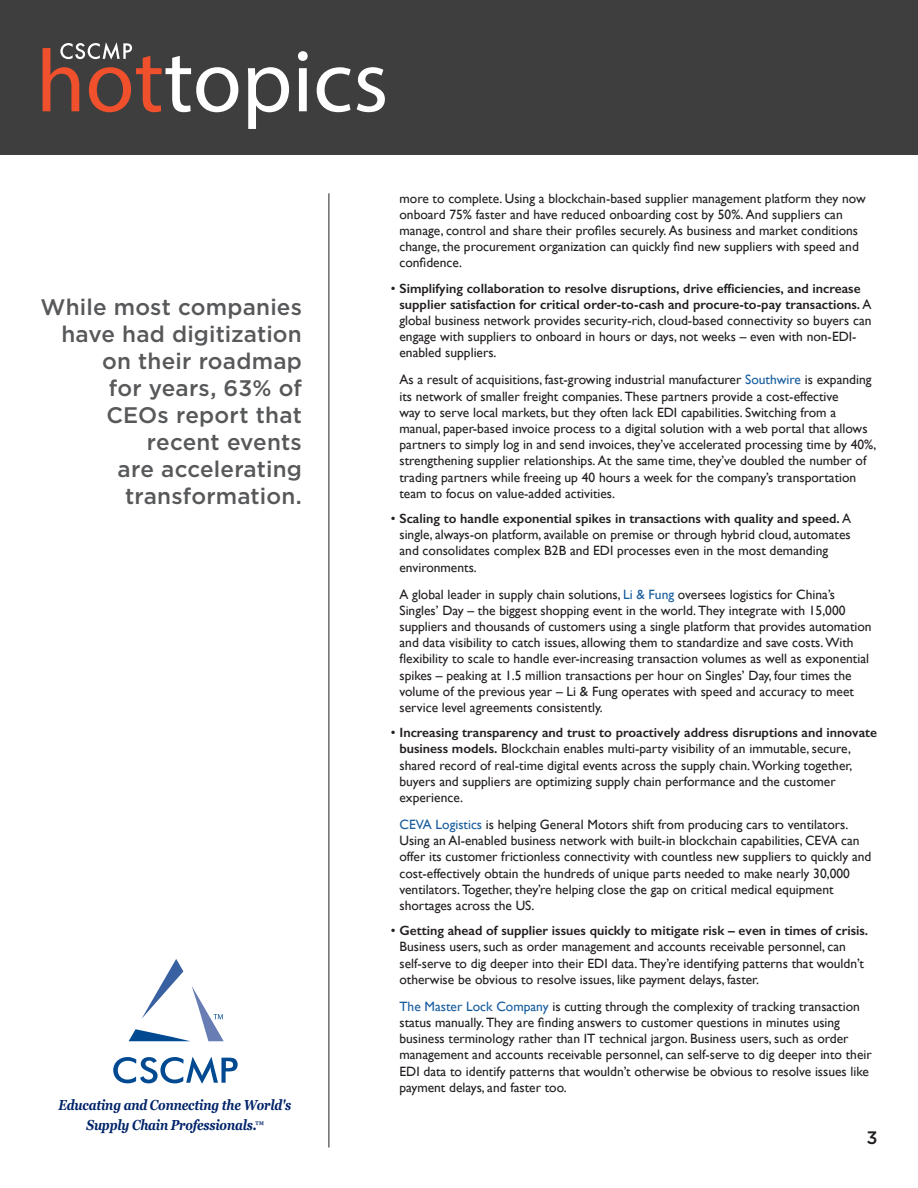
<style>
.page{position:relative;width:918px;height:1188px;background:#fff}
.page>*{position:absolute;margin:0;border:0;box-sizing:border-box;transform-origin:0 0}
.t1{font:500 22.5px/27px "Gotham";letter-spacing:.01em;color:#57585a;text-align:right}
.t2{font:500 18px "Gotham";color:#231f20}
.t3{font:italic 700 14.4px/20.2px "Georgia";letter-spacing:-.015em;color:#002369;text-align:center;scale:.83 1}
.norm_paragraph{font:13.5px/16.2px "Gill Sans";color:#231f20}
.s1{font-size:10.95px}
.s2{font-weight:600}
.s3{color:#175d9e}
</style>
<div class="page">
<div style="left:0;top:0;width:918px;height:155px;background:#3e3e3f"></div>
<svg style="left:248px;top:67px;width:41px;height:62px"></svg>
<svg style="left:298px;top:51px;width:10px;height:60px"></svg>
<svg style="left:317px;top:67px;width:34px;height:45px"></svg>
<svg style="left:357px;top:67px;width:28px;height:45px"></svg>
<svg style="left:43px;top:42px;width:195px;height:70px"></svg>
<hr style="left:329px;top:193px;width:1px;height:955px;background:#231f20">
<svg style="left:113px;top:1057px;width:125px;height:27px"></svg>
<svg style="left:129px;top:959px;width:95px;height:82px"></svg>
<p class="t1" style="left:40px;top:293px;width:263px">While most companies have had digitization on their roadmap<br>for years, 63% of<br>CEOs report that recent events<br>are accelerating transformation.</p>
<p class="t3" style="left:58px;top:1095px;width:282px">Educating and Connecting the World's<br>Supply Chain Professionals.<span class="s1">™</span></p>
<p class="norm_paragraph" style="left:399px;top:190px;width:468px">more to complete. Using a blockchain-based supplier management platform they now onboard 75% faster and have reduced onboarding cost by 50%. And suppliers can manage, control and share their profiles securely. As business and market conditions change, the procurement organization can quickly find new suppliers with speed and confidence.</p>
<p class="norm_paragraph" style="left:399px;top:280px;width:474px;text-indent:-9px">• <span class="s2">Simplifying collaboration to resolve disruptions, drive efficiencies, and increase supplier satisfaction for critical order-to-cash and procure-to-pay transactions.</span> A global business network provides security-rich, cloud-based connectivity so buyers can engage with suppliers to onboard in hours or days, not weeks – even with non-EDI&shy;enabled suppliers.</p>
<p class="norm_paragraph" style="left:399px;top:372px;width:478px">As a result of acquisitions, fast-growing industrial manufacturer <span class="s3">Southwire</span> is expanding its network of smaller freight companies. These partners provide a cost-effective<br>way to serve local markets, but they often lack EDI capabilities. Switching from a manual, paper-based invoice process to a digital solution with a web portal that allows partners to simply log in and send invoices, they’ve accelerated processing time by 40%, strengthening supplier relationships. At the same time, they’ve doubled the number of trading partners while freeing up 40 hours a week for the company’s transportation team to focus on value-added activities.</p>
<p class="norm_paragraph" style="left:399px;top:510px;width:453px;text-indent:-9px">• <span class="s2">Scaling to handle exponential spikes in transactions with quality and speed.</span> A single, always-on platform, available on premise or through hybrid cloud, automates and consolidates complex B2B and EDI processes even in the most demanding environments.</p>
<p class="norm_paragraph" style="left:399px;top:586px;width:474px">A global leader in supply chain solutions, <span class="s3">Li &amp; Fung</span> oversees logistics for China’s Singles’ Day – the biggest shopping event in the world. They integrate with 15,000 suppliers and thousands of customers using a single platform that provides automation and data visibility to catch issues, allowing them to standardize and save costs. With flexibility to scale to handle ever-increasing transaction volumes as well as exponential spikes – peaking at 1.5 million transactions per hour on Singles’ Day, four times the volume of the previous year – Li &amp; Fung operates with speed and accuracy to meet service level agreements consistently.</p>
<p class="norm_paragraph" style="left:399px;top:724px;width:479px;text-indent:-9px">• <span class="s2">Increasing transparency and trust to proactively address disruptions and innovate business models.</span> Blockchain enables multi-party visibility of an immutable, secure, shared record of real-time digital events across the supply chain. Working together, buyers and suppliers are optimizing supply chain performance and the customer experience.</p>
<p class="norm_paragraph" style="left:399px;top:816px;width:473px"><span class="s3">CEVA Logistics</span> is helping General Motors shift from producing cars to ventilators.<br>Using an AI-enabled business network with built-in blockchain capabilities, CEVA can offer its customer frictionless connectivity with countless new suppliers to quickly and cost-effectively obtain the hundreds of unique parts needed to make nearly 30,000 ventilators. Together, they’re helping close the gap on critical medical equipment shortages across the US.</p>
<p class="norm_paragraph" style="left:399px;top:922px;width:470px;text-indent:-9px">• <span class="s2">Getting ahead of supplier issues quickly to mitigate risk – even in times of crisis.<br></span>Business users, such as order management and accounts receivable personnel, can self-serve to dig deeper into their EDI data. They’re identifying patterns that wouldn’t otherwise be obvious to resolve issues, like payment delays, faster.</p>
<p class="norm_paragraph" style="left:399px;top:998px;width:474px"><span class="s3">The Master Lock Company</span> is cutting through the complexity of tracking transaction status manually. They are finding answers to customer questions in minutes using business terminology rather than IT technical jargon. Business users, such as order management and accounts receivable personnel, can self-serve to dig deeper into their EDI data to identify patterns that wouldn’t otherwise be obvious to resolve issues like payment delays, and faster too.</p>
<p class="t2" style="left:866px;top:1126px;width:13px">3</p>
</div>
